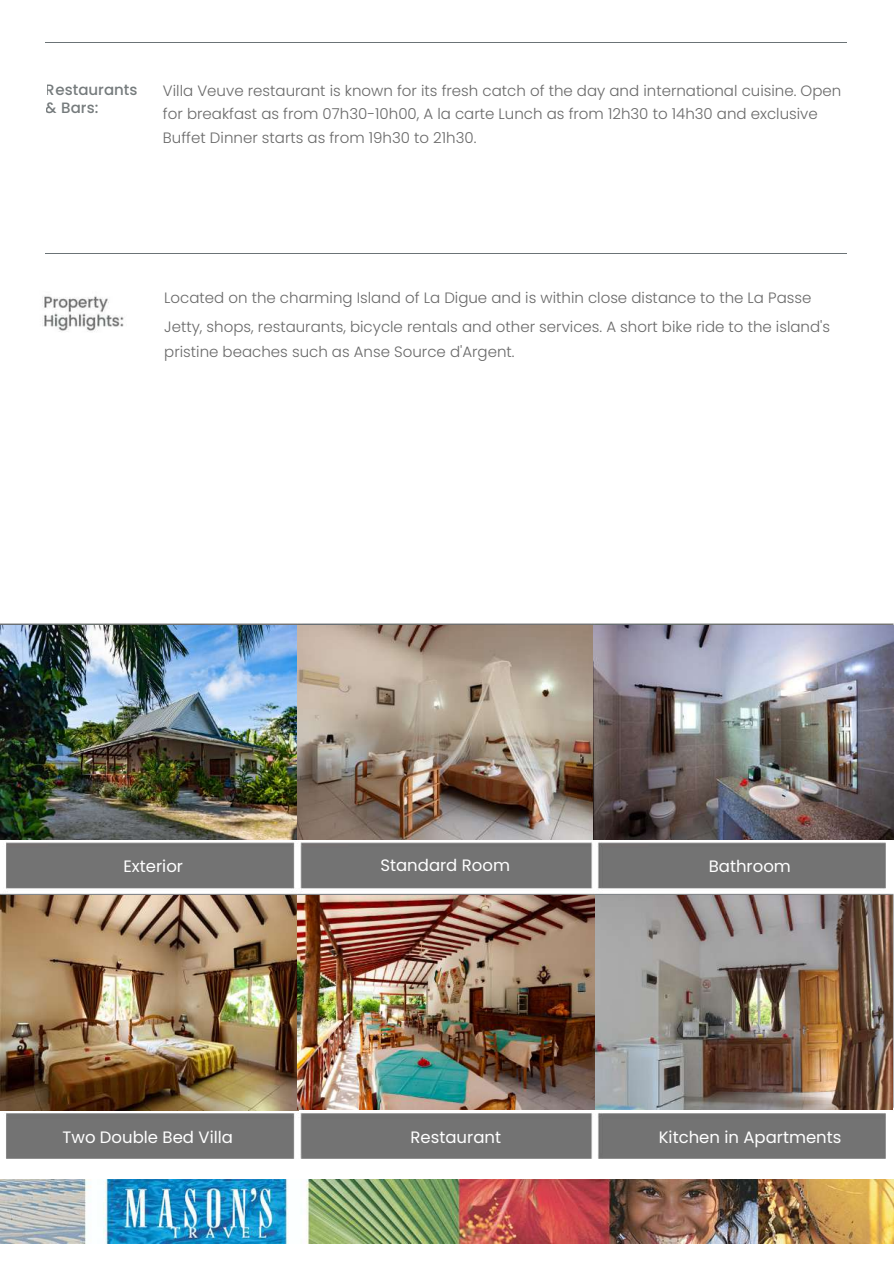
<style>
.page{position:relative;width:894px;height:1264px;background:#fff}
.page>*{position:absolute;margin:0;border:0;box-sizing:border-box;transform-origin:0 0}
.t1{font:16.5px "Poppins";color:#fff}
.t2{font:300 15px/23.7px "Poppins";color:#696969}
.t3{font:500 15px/18px "Poppins";color:#535a5c}
</style>
<div class="page">
<img style="left:0;top:1179px;width:893px;height:64px">
<hr style="left:45px;top:42px;width:802px;height:1px;background:#6b7376">
<hr style="left:45px;top:253px;width:802px;height:1px;background:#6b7376">
<img style="left:0;top:623px;width:893px;height:536px">
<img style="left:42px;top:296px;width:82px;height:36px">
<img style="left:0;top:625px;width:593px;height:214px">
<img style="left:593px;top:625px;width:299px;height:214px">
<img style="left:0;top:895px;width:892px;height:215px">
<p class="t3" style="left:46px;top:81px;width:93px">Restaurants &amp; Bars:</p>
<p class="t2" style="left:163px;top:79px;width:679px">Villa Veuve restaurant is known for its fresh catch of the day and international cuisine. Open for breakfast as from 07h30-10h00, A la carte Lunch as from 12h30 to 14h30 and exclusive<br>Buffet Dinner starts as from 19h30 to 21h30.</p>
<p class="t2" style="left:164px;top:284px;width:667px;line-height:28.2px">Located on the charming Island of La Digue and is within close distance to the La Passe<br>Jetty, shops, restaurants, bicycle rentals and other services. A short bike ride to the island's</p>
<p class="t2" style="left:164px;top:339px;width:352px">pristine beaches such as Anse Source d'Argent.</p>
<p class="t1" style="left:123px;top:854px;width:61px">Exterior</p>
<p class="t1" style="left:380px;top:854px;width:131px">Standard Room</p>
<p class="t1" style="left:708px;top:854px;width:84px">Bathroom</p>
<p class="t1" style="left:63px;top:1125px;width:172px">Two Double Bed Villa</p>
<p class="t1" style="left:410px;top:1125px;width:92px">Restaurant</p>
<p class="t1" style="left:658px;top:1125px;width:184px">Kitchen in Apartments</p>
</div>
